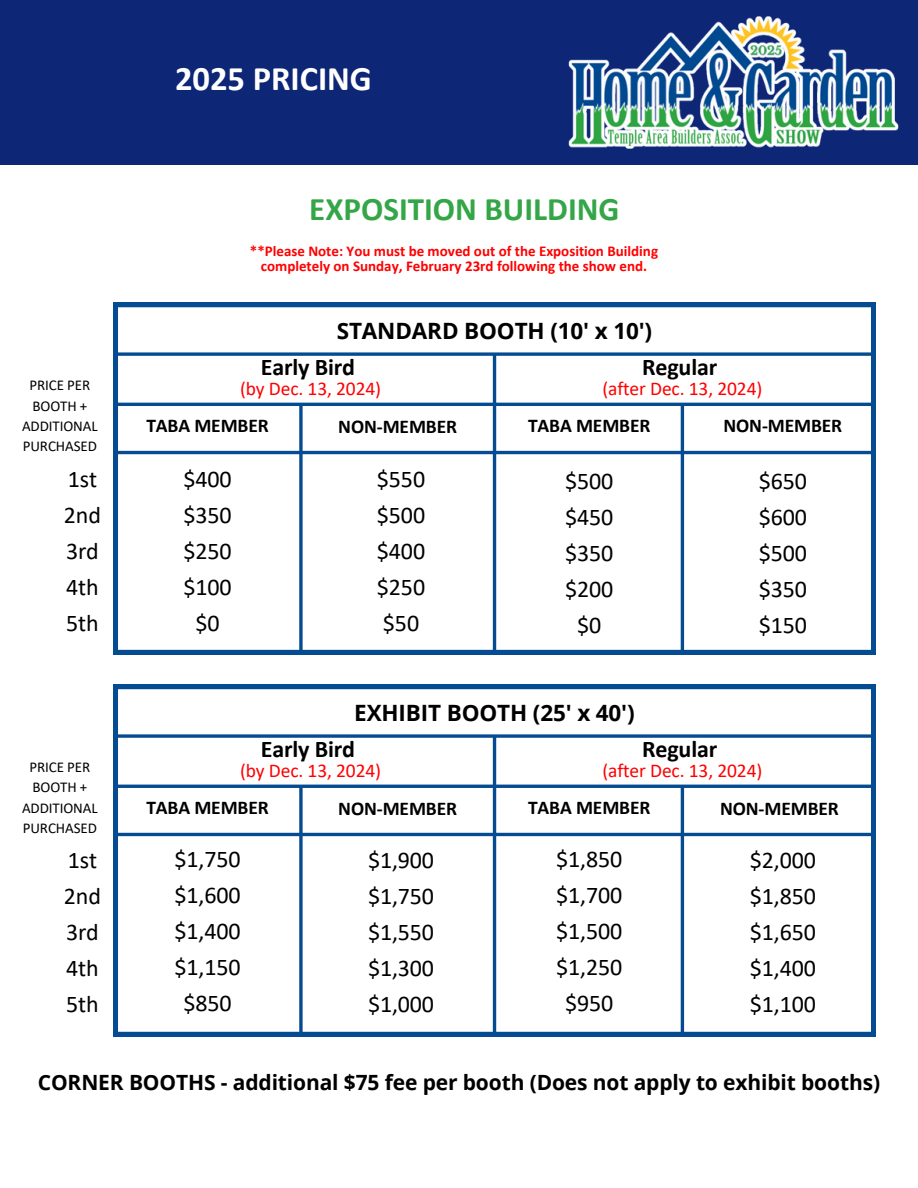
<style>
.page{position:relative;width:918px;height:1188px;background:#fff}
.page>*{position:absolute;margin:0;border:0;box-sizing:border-box;transform-origin:0 0}
.t1{font:700 34.5px "Calibri";color:#fff}
.t2{font:700 33px "Calibri";color:#34a647}
.t3{font:24px/36px "Calibri";letter-spacing:-.005em;color:#000;text-align:center}
.t4{font:700 24px "Calibri";letter-spacing:-.005em;color:#000}
.t5{font:700 22.5px "Open Sans";letter-spacing:-.005em;color:#000}
.t6{font:700 21px "Open Sans";letter-spacing:-.005em;color:#000}
.t7{font:700 19.5px "Calibri";letter-spacing:-.005em;color:#000}
.t8{font:19.5px "Calibri";letter-spacing:-.005em;color:#f00}
.t9{font:700 15px/14.7px "Calibri";color:#f00;text-align:center}
.t10{font:15px/20.2px "Calibri";letter-spacing:-.005em;color:#000;text-align:center}
</style>
<div class="page">
<div style="left:0;top:0;width:918px;height:164px;background:#0d2676"></div>
<img style="left:568px;top:16px;width:331px;height:133px">
<svg style="left:114px;top:303px;width:761px;height:351px"></svg>
<hr style="left:114px;top:403px;width:762px;height:3px;background:#044b91">
<hr style="left:493px;top:354px;width:3px;height:300px;background:#044b91">
<svg style="left:299px;top:406px;width:4px;height:248px"></svg>
<hr style="left:681px;top:404px;width:3px;height:250px;background:#044b91">
<hr style="left:114px;top:451px;width:762px;height:3px;background:#044b91">
<svg style="left:114px;top:352px;width:762px;height:4px;background:#2a66a1"></svg>
<svg style="left:114px;top:685px;width:761px;height:351px"></svg>
<hr style="left:114px;top:785px;width:762px;height:3px;background:#044b91">
<hr style="left:493px;top:736px;width:3px;height:300px;background:#044b91">
<svg style="left:299px;top:788px;width:4px;height:248px"></svg>
<hr style="left:681px;top:786px;width:3px;height:250px;background:#044b91">
<hr style="left:114px;top:833px;width:762px;height:3px;background:#044b91">
<svg style="left:114px;top:734px;width:762px;height:4px;background:#2a66a1"></svg>
<p class="t1" style="left:175px;top:64px;width:198px">2025 PRICING</p>
<h1 class="t2" style="left:309px;top:195px;width:312px">EXPOSITION BUILDING</h1>
<p class="t9" style="left:250px;top:245px;width:410px">**Please Note: You must be moved out of the Exposition Building completely on Sunday, February 23rd following the show end.</p>
<h4 class="t10" style="left:22px;top:376px;width:77px">PRICE PER<br>BOOTH +<br>ADDITIONAL<br>PURCHASED</h4>
<h3 class="t3" style="left:64px;top:463px;width:39px;text-align:left">1st<br>2nd<br>3rd<br>4th<br>5th</h3>
<h4 class="t10" style="left:22px;top:758px;width:77px">PRICE PER<br>BOOTH +<br>ADDITIONAL<br>PURCHASED</h4>
<h4 class="t5" style="left:337px;top:315px;width:317px">STANDARD BOOTH (10' x 10')</h4>
<p class="t4" style="left:261px;top:357px;width:96px">Early Bird</p>
<p class="t8" style="left:240px;top:381px;width:143px">(by Dec. 13, 2024)</p>
<h3 class="t4" style="left:642px;top:357px;width:77px">Regular</h3>
<h3 class="t8" style="left:602px;top:381px;width:162px">(after Dec. 13, 2024)</h3>
<h2 class="t7" style="left:146px;top:417px;width:124px">TABA MEMBER</h2>
<h6 class="t7" style="left:338px;top:419px;width:120px">NON-MEMBER</h6>
<h6 class="t7" style="left:528px;top:417px;width:124px">TABA MEMBER</h6>
<h4 class="t7" style="left:724px;top:417px;width:120px">NON-MEMBER</h4>
<h3 class="t3" style="left:183px;top:463px;width:50px">$400 $350 $250 $100 $0</h3>
<h3 class="t3" style="left:377px;top:463px;width:50px;text-align:justify">$550 $500 $400 $250 $50</h3>
<h3 class="t3" style="left:759px;top:465px;width:50px;text-align:justify">$650 $600 $500 $350 $150</h3>
<h4 class="t3" style="left:565px;top:465px;width:50px">$500 $450 $350 $200 $0</h4>
<h4 class="t5" style="left:354px;top:697px;width:282px">EXHIBIT BOOTH (25' x 40')</h4>
<p class="t4" style="left:261px;top:739px;width:96px">Early Bird</p>
<p class="t8" style="left:240px;top:763px;width:143px">(by Dec. 13, 2024)</p>
<h3 class="t4" style="left:642px;top:739px;width:77px">Regular</h3>
<h3 class="t8" style="left:602px;top:763px;width:162px">(after Dec. 13, 2024)</h3>
<h2 class="t7" style="left:146px;top:799px;width:124px">TABA MEMBER</h2>
<h6 class="t7" style="left:338px;top:801px;width:120px">NON-MEMBER</h6>
<h6 class="t7" style="left:528px;top:799px;width:124px">TABA MEMBER</h6>
<h3 class="t7" style="left:720px;top:801px;width:120px">NON-MEMBER</h3>
<h4 class="t3" style="left:175px;top:843px;width:68px">$1,750 $1,600 $1,400 $1,150 $850</h4>
<h3 class="t3" style="left:368px;top:844px;width:68px;text-align:justify">$1,900 $1,750 $1,550 $1,300 $1,000</h3>
<h4 class="t3" style="left:556px;top:843px;width:68px">$1,850 $1,700 $1,500 $1,250 $950</h4>
<h3 class="t3" style="left:64px;top:844px;width:39px;text-align:left">1st<br>2nd<br>3rd<br>4th<br>5th</h3>
<h3 class="t3" style="left:750px;top:844px;width:68px;text-align:justify">$2,000 $1,850 $1,650 $1,400 $1,100</h3>
<h5 class="t6" style="left:38px;top:1068px;width:844px">CORNER BOOTHS - additional $75 fee per booth (Does not apply to exhibit booths)</h5>
</div>
